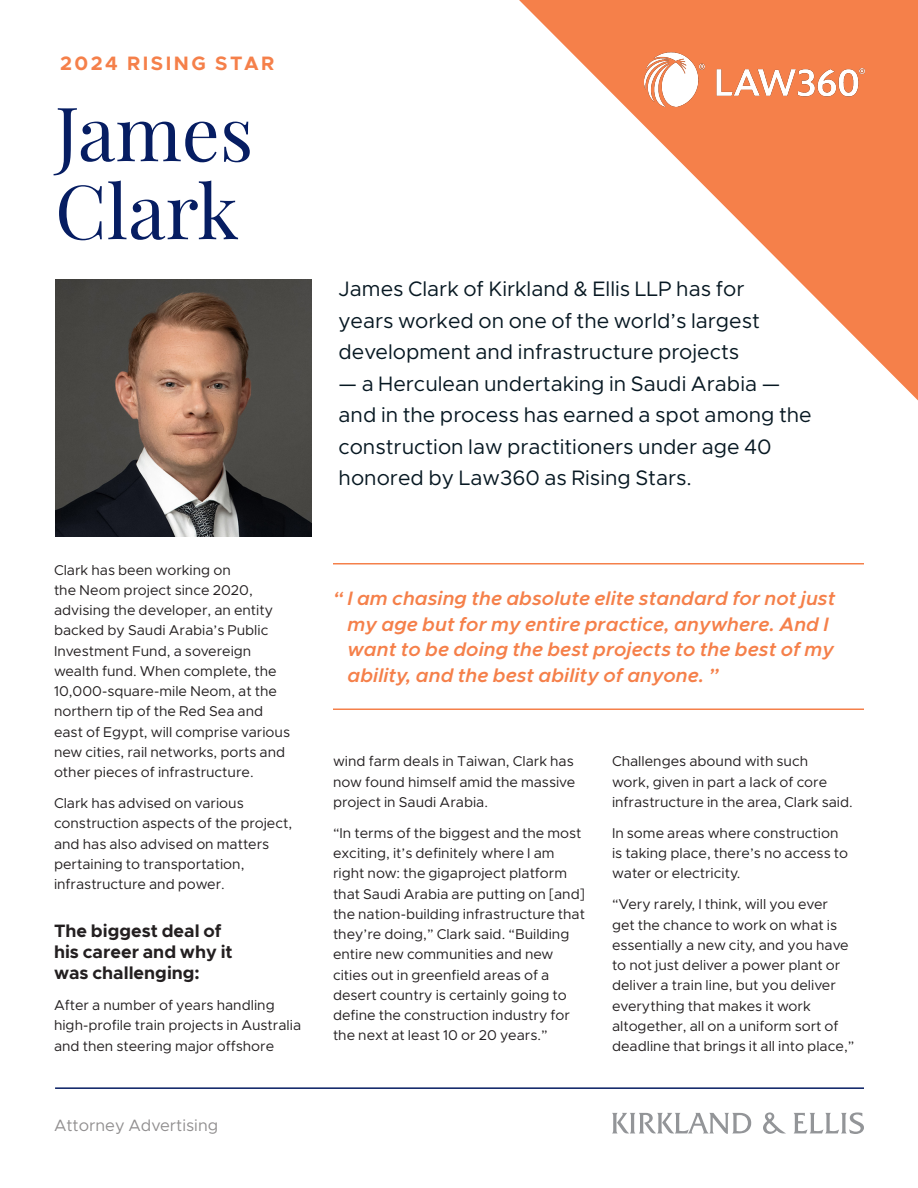
<style>
.page{position:relative;width:918px;height:1188px;background:#fff}
.page>*{position:absolute;margin:0;border:0;box-sizing:border-box;transform-origin:0 0}
.Practice_Group_Headline{font:75px/78px "Playfair Display";color:#061d62}
.Opener{font:21px/31.5px "Kirkland Sans";color:#071822}
.Pullquote{font:italic 600 19.5px/25.5px "Kirkland Sans";letter-spacing:.005em;color:#f5804a}
.category{font:700 19.5px "Kirkland Sans";letter-spacing:.13em;color:#f5804a}
.t1{font:700 18px/21px "Kirkland Sans";color:#231f20}
.t2{font:16.5px "Kirkland Sans";color:#231f20}
.t3{font:14.25px/20.2px "Kirkland Sans";color:#231f20}
</style>
<div class="page">
<img style="left:55px;top:280px;width:257px;height:256px">
<hr style="left:333px;top:563px;width:531px;height:2px;background:#f5804a">
<hr style="left:333px;top:709px;width:531px;height:1px;background:#f5804a">
<svg style="left:519px;top:0;width:399px;height:400px"></svg>
<img style="left:645px;top:53px;width:220px;height:54px">
<svg style="left:612px;top:1112px;width:252px;height:22px"></svg>
<hr style="left:55px;top:1087px;width:809px;height:2px;background:#061d62">
<p class="category" style="left:60px;top:51px;width:216px">2024 RISING STAR</p>
<p class="Practice_Group_Headline" style="left:55px;top:88px;width:200px">James<br>Clark</p>
<p class="t3" style="left:54px;top:560px;width:238px">Clark has been working on<br>the Neom project since 2020, advising the developer, an entity backed by Saudi Arabia’s Public<br>Investment Fund, a sovereign wealth fund. When complete, the<br>10,000-square-mile Neom, at the northern tip of the Red Sea and east of Egypt, will comprise various new cities, rail networks, ports and other pieces of infrastructure.</p>
<p class="t3" style="left:54px;top:793px;width:240px">Clark has advised on various construction aspects of the project, and has also advised on matters pertaining to transportation, infrastructure and power.</p>
<p class="t1" style="left:54px;top:920px;width:180px">The biggest deal of his career and why it was challenging:</p>
<p class="t3" style="left:54px;top:995px;width:249px">After a number of years handling high-profile train projects in Australia and then steering major offshore</p>
<p class="t2" style="left:54px;top:1115px;width:166px">Attorney Advertising</p>
<p class="Opener" style="left:339px;top:273px;width:423px">James Clark of Kirkland &amp; Ellis LLP has for years worked on one of the world’s largest development and infrastructure projects</p>
<p class="Opener" style="left:339px;top:368px;width:475px">— a Herculean undertaking in Saudi Arabia — and in the process has earned a spot among the construction law practitioners under age 40 honored by Law360 as Rising Stars.</p>
<p class="Pullquote" style="left:348px;top:586px;width:489px;text-indent:-15px">“ I am chasing the absolute elite standard for not just my age but for my entire practice, anywhere. And I want to be doing the best projects to the best of my ability, and the best ability of anyone. ”</p>
<p class="t3" style="left:333px;top:751px;width:244px;text-align:justify">wind farm deals in Taiwan, Clark has now found himself amid the massive project in Saudi Arabia.</p>
<p class="t3" style="left:333px;top:823px;width:254px">“In terms of the biggest and the most exciting, it’s definitely where I am right now: the gigaproject platform that Saudi Arabia are putting on [and] the nation-building infrastructure that they’re doing,” Clark said. “Building entire new communities and new cities out in greenfield areas of a desert country is certainly going to define the construction industry for the next at least 10 or 20 years.”</p>
<p class="t3" style="left:612px;top:751px;width:242px">Challenges abound with such<br>work, given in part a lack of core infrastructure in the area, Clark said.</p>
<p class="t3" style="left:612px;top:823px;width:238px">In some areas where construction is taking place, there’s no access to water or electricity.</p>
<p class="t3" style="left:612px;top:894px;width:244px">“Very rarely, I think, will you ever get the chance to work on what is essentially a new city, and you have to not just deliver a power plant or deliver a train line, but you deliver everything that makes it work altogether, all on a uniform sort of deadline that brings it all into place,”</p>
</div>
